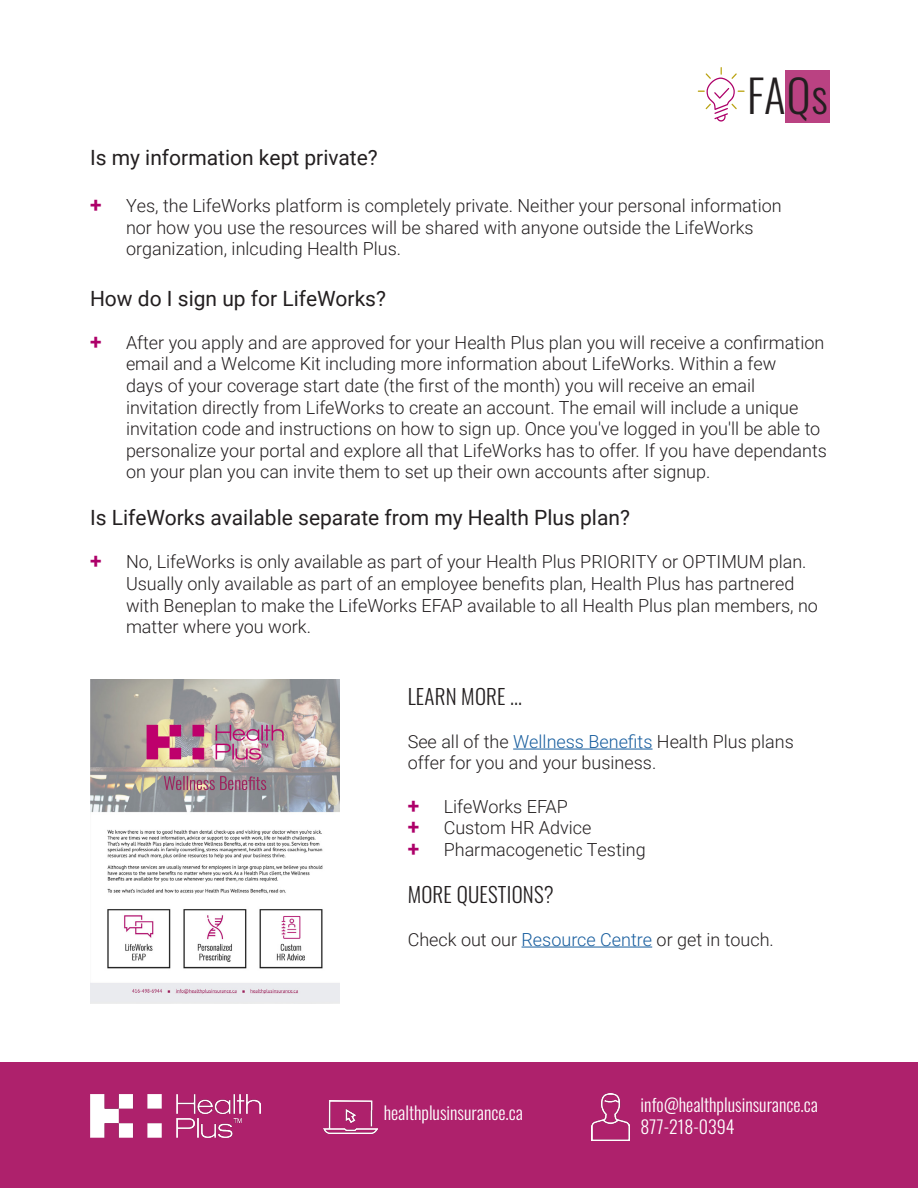
<style>
.page{position:relative;width:918px;height:1188px;background:#fff}
.page>*{position:absolute;margin:0;border:0;box-sizing:border-box;transform-origin:0 0}
.t1{font:300 45px "Oswald";color:#231f20}
.t2{font:21px "Roboto";color:#231f20}
.t3{font:300 21px "Oswald";letter-spacing:.01em;color:#231f20}
.t4{font:300 18px/21.6px "Roboto";color:#231f20}
.t5{font:300 18px "Oswald";color:#fff}
.s1{font-weight:700;font-size:21px;color:#ad0069}
.s2{color:#175d9e}
</style>
<div class="page">
<div style="left:786px;top:71px;width:44px;height:52px;background:#ba4282"></div>
<svg style="left:698px;top:67px;width:47px;height:55px"></svg>
<img style="left:90px;top:679px;width:249px;height:325px">
<div style="left:0;top:1062px;width:918px;height:126px;background:#ae216c"></div>
<img style="left:592px;top:1093px;width:37px;height:48px">
<img style="left:323px;top:1100px;width:54px;height:34px">
<img style="left:90px;top:1094px;width:170px;height:44px">
<hr style="left:513px;top:749px;width:140px;height:1px;background:#175d9e">
<hr style="left:522px;top:947px;width:130px;height:1px;background:#175d9e">
<p class="t1" style="left:747px;top:56px;width:82px">FAQs</p>
<p class="t2" style="left:90px;top:143px;width:289px">Is my information kept private?</p>
<p class="t4" style="left:126px;top:194px;width:657px;text-indent:-36px"><span class="s1">+</span> Yes, the LifeWorks platform is completely private. Neither your personal information nor how you use the resources will be shared with anyone outside the LifeWorks organization, inlcuding Health Plus.</p>
<p class="t2" style="left:90px;top:283px;width:298px">How do I sign up for LifeWorks?</p>
<p class="t4" style="left:126px;top:331px;width:702px;text-indent:-36px"><span class="s1">+</span> After you apply and are approved for your Health Plus plan you will receive a confirmation email and a Welcome Kit including more information about LifeWorks. Within a few<br>days of your coverage start date (the first of the month) you will receive an email invitation directly from LifeWorks to create an account. The email will include a unique invitation code and instructions on how to sign up. Once you've logged in you'll be able to personalize your portal and explore all that LifeWorks has to offer. If you have dependants on your plan you can invite them to set up their own accounts after signup.</p>
<p class="t2" style="left:90px;top:503px;width:541px">Is LifeWorks available separate from my Health Plus plan?</p>
<p class="t4" style="left:126px;top:551px;width:694px;text-indent:-36px"><span class="s1">+</span> No, LifeWorks is only available as part of your Health Plus PRIORITY or OPTIMUM plan.<br>Usually only available as part of an employee benefits plan, Health Plus has partnered with Beneplan to make the LifeWorks EFAP available to all Health Plus plan members, no matter where you work.</p>
<p class="t3" style="left:408px;top:677px;width:116px">LEARN MORE ...</p>
<p class="t4" style="left:408px;top:730px;width:388px">See all of the <span class="s2">Wellness Benefits</span> Health Plus plans offer for you and your business.</p>
<p class="t4" style="left:408px;top:795px;width:162px"><span class="s1">+</span> LifeWorks EFAP</p>
<p class="t4" style="left:408px;top:816px;width:185px"><span class="s1">+</span> Custom HR Advice</p>
<p class="t4" style="left:408px;top:838px;width:240px"><span class="s1">+</span> Pharmacogenetic Testing</p>
<p class="t3" style="left:408px;top:875px;width:148px">MORE QUESTIONS?</p>
<p class="t4" style="left:408px;top:928px;width:368px">Check out our <span class="s2">Resource Centre</span> or get in touch.</p>
<p class="t5" style="left:384px;top:1097px;width:141px">healthplusinsurance.ca</p>
<p class="t5" style="left:641px;top:1089px;width:179px">info@healthplusinsurance.ca</p>
<p class="t5" style="left:641px;top:1111px;width:95px">877-218-0394</p>
</div>
